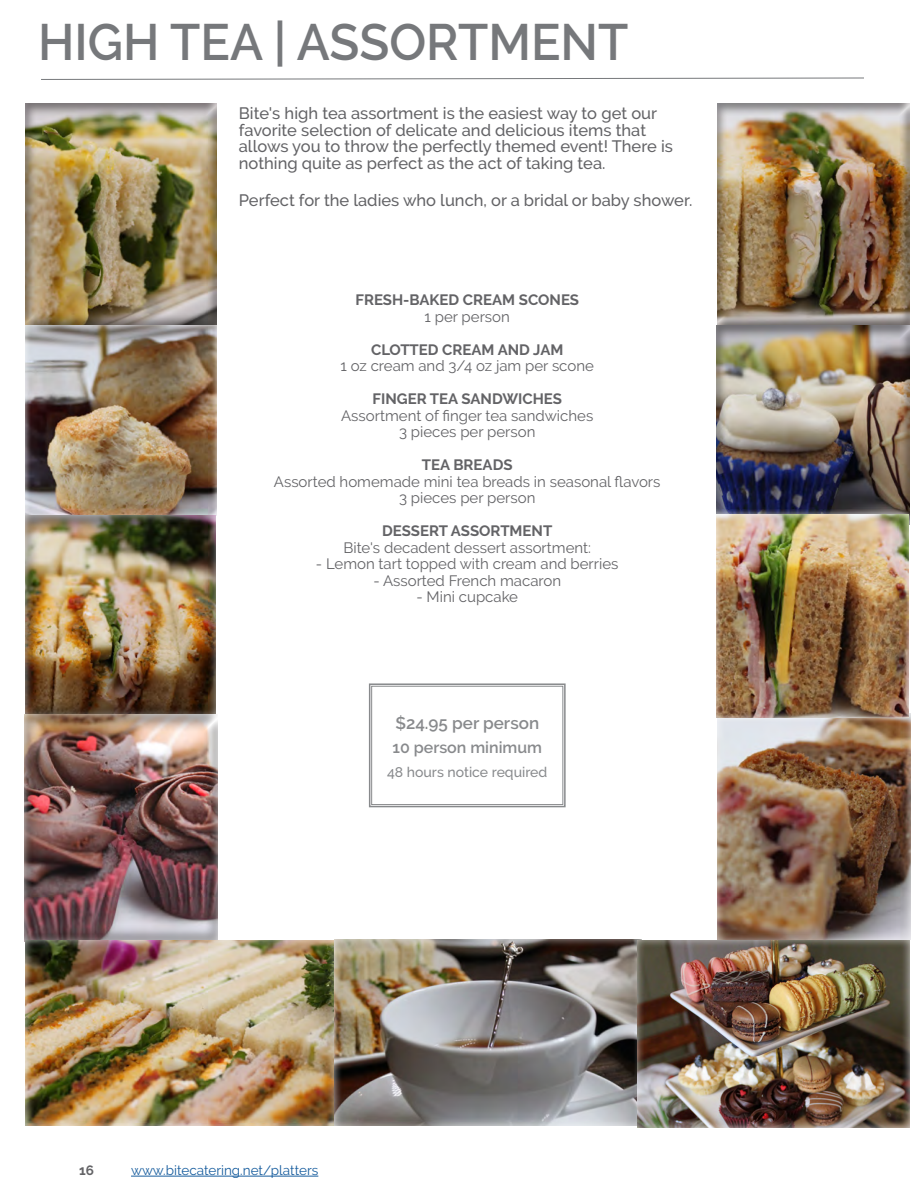
<style>
.page{position:relative;width:918px;height:1188px;background:#fff}
.page>*{position:absolute;margin:0;border:0;box-sizing:border-box;transform-origin:0 0}
.t1{font:600 51px "Raleway";color:#76787b;scale:.96 1}
.t2{font:600 16.95px "Raleway";color:#76787b}
.text{font:500 16.5px/16.5px "Raleway";color:#636366}
.t3{font:600 16.05px "Raleway";color:#76787b}
.text-2{font:15px "Raleway";color:#636366}
.bold_text{font:700 15px "Raleway";color:#636366}
.text-3{font:700 15px "Raleway";color:#636366}
.t4{font:500 13.95px "Raleway";color:#76787b}
.t5{font:13.5px "Raleway";color:#175d9e}
.t6{font:700 13.5px "Raleway";color:#636366}
</style>
<div class="page">
<div style="left:26px;top:103px;width:192px;height:224px;background:#231f20;opacity:.5"></div>
<div style="left:26px;top:325px;width:192px;height:192px;background:#fff;opacity:.75"></div>
<div style="left:716px;top:103px;width:194px;height:223px;background:#231f20;opacity:.5"></div>
<div style="left:716px;top:325px;width:195px;height:199px;background:#231f20;opacity:.5"></div>
<svg style="left:368px;top:683px;width:198px;height:125px"></svg>
<div style="left:371px;top:686px;width:192px;height:119px;border:1px solid #76787b"></div>
<svg style="left:41px;top:77px;width:823px;height:3px"></svg>
<div style="left:25px;top:514px;width:193px;height:203px;background:#fff;opacity:.75"></div>
<div style="left:717px;top:712px;width:195px;height:228px;background:#fff;opacity:.75"></div>
<div style="left:23px;top:712px;width:196px;height:230px;background:#fff;opacity:.75"></div>
<div style="left:24px;top:937px;width:313px;height:190px;background:#fff;opacity:.75"></div>
<div style="left:334px;top:937px;width:310px;height:190px;background:#fff;opacity:.75"></div>
<div style="left:635px;top:938px;width:277px;height:191px;background:#fff;opacity:.75"></div>
<div style="left:710px;top:508px;width:205px;height:216px;background:#fff;opacity:.75"></div>
<div style="left:717px;top:513px;width:193px;height:205px;background:#fff;opacity:.75"></div>
<hr style="left:131px;top:1176px;width:187px;height:1px;background:#175d9e">
<p class="t1" style="left:38px;top:13px;width:616px">HIGH TEA | ASSORTMENT</p>
<p class="text" style="left:239px;top:105px;width:436px">Bite's high tea assortment is the easiest way to get our favorite selection of delicate and delicious items that allows you to throw the perfectly themed event! There is nothing quite as perfect as the act of taking tea.</p>
<p class="text" style="left:239px;top:192px;width:455px">Perfect for the ladies who lunch, or a bridal or baby shower.</p>
<p class="bold_text" style="left:355px;top:291px;width:225px">FRESH-BAKED CREAM SCONES</p>
<p class="text-2" style="left:425px;top:308px;width:87px">1 per person</p>
<p class="text-3" style="left:371px;top:341px;width:194px">CLOTTED CREAM AND JAM</p>
<p class="text-2" style="left:341px;top:357px;width:255px">1 oz cream and 3/4 oz jam per scone</p>
<p class="bold_text" style="left:373px;top:390px;width:191px">FINGER TEA SANDWICHES</p>
<p class="text-2" style="left:341px;top:407px;width:254px">Assortment of finger tea sandwiches</p>
<p class="text-2" style="left:399px;top:423px;width:138px">3 pieces per person</p>
<p class="bold_text" style="left:422px;top:456px;width:92px">TEA BREADS</p>
<p class="text-2" style="left:274px;top:473px;width:388px">Assorted homemade mini tea breads in seasonal flavors</p>
<p class="text-2" style="left:399px;top:489px;width:138px">3 pieces per person</p>
<p class="bold_text" style="left:382px;top:522px;width:172px">DESSERT ASSORTMENT</p>
<p class="text-2" style="left:343px;top:539px;width:249px">Bite's decadent dessert assortment:</p>
<p class="text-2" style="left:316px;top:555px;width:304px">- Lemon tart topped with cream and berries</p>
<p class="text-2" style="left:373px;top:572px;width:189px">- Assorted French macaron</p>
<p class="text-2" style="left:416px;top:588px;width:103px">- Mini cupcake</p>
<p class="t2" style="left:395px;top:714px;width:145px">$24.95 per person</p>
<p class="t3" style="left:392px;top:739px;width:151px">10 person minimum</p>
<p class="t4" style="left:387px;top:764px;width:162px">48 hours notice required</p>
<p class="t6" style="left:79px;top:1163px;width:16px">16</p>
<p class="t5" style="left:131px;top:1163px;width:189px">www.bitecatering.net/platters</p>
</div>
